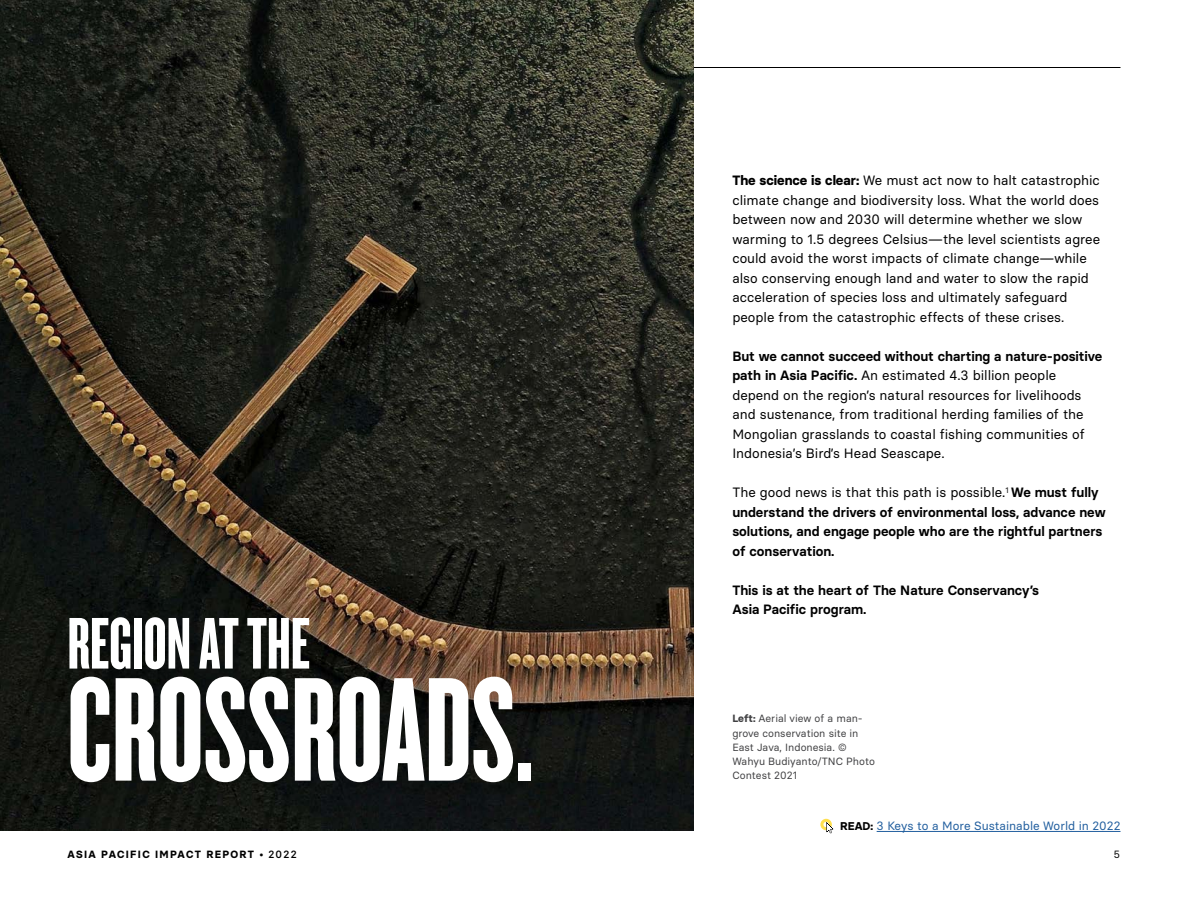
<style>
.page{position:relative;width:1188px;height:918px;background:#fff}
.page>*{position:absolute;margin:0;border:0;box-sizing:border-box;transform-origin:0 0}
.t1{font:153.9px "Knockout HTF67 Full Bantamwt";color:#fff}
.t2{font:76.05px "Knockout HTF67 Full Bantamwt";color:#fff}
.t3{font:13.5px/19.5px "Basier Square";color:#000}
.t4{font:600 13.5px/19.5px "Basier Square";color:#000}
.t5{font:12px "Basier Square";color:#215e9e}
.Footnote{font:10.5px/14.2px "Basier Square";color:#404042}
.t6{font:700 10.5px "Basier Square";letter-spacing:.12em;color:#000}
.t7{font:10.5px "Basier Square";color:#000}
.s1{font-weight:700}
.s2{font-weight:600}
.s3{font-weight:400}
.s4{font-weight:700;font-size:11.25px;color:#000}
.s5{font-weight:500}
</style>
<div class="page">
<img style="left:0;top:0;width:694px;height:830px">
<hr style="left:694px;top:67px;width:426px;height:1px;background:#000">
<div style="left:35px;top:583px;width:529px;height:233px;background:#000;opacity:.35"></div>
<hr style="left:877px;top:831px;width:244px;height:1px;background:#215e9e">
<div style="left:820px;top:819px;width:12px;height:11px;border:3px solid #ffe04f;border-radius:50%"></div>
<svg style="left:826px;top:822px;width:7px;height:12px"></svg>
<p class="t2" style="left:68px;top:605px;width:244px">REGION AT THE</p>
<p class="t1" style="left:68px;top:652px;width:467px">CROSSROADS.</p>
<p class="t3" style="left:732px;top:171px;width:369px"><span class="s1">The science is clear:</span> We must act now to halt catastrophic climate change and biodiversity loss. What the world does between now and 2030 will determine whether we slow warming to 1.5 degrees Celsius—the level scientists agree could avoid the worst impacts of climate change—while also conserving enough land and water to slow the rapid acceleration of species loss and ultimately safeguard people from the catastrophic effects of these crises.</p>
<p class="t3" style="left:732px;top:346px;width:372px"><span class="s2">But we cannot succeed without charting a nature-positive path in Asia Pacific.</span> An estimated 4.3 billion people depend on the region’s natural resources for livelihoods and sustenance, from traditional herding families of the Mongolian grasslands to coastal fishing communities of Indonesia’s Bird’s Head Seascape.</p>
<p class="t4" style="left:732px;top:483px;width:375px"><span class="s3">The good news is that this path is possible.</span><sup>1</sup> We must fully understand the drivers of environmental loss, advance new solutions, and engage people who are the rightful partners of conservation.</p>
<p class="t4" style="left:732px;top:580px;width:308px">This is at the heart of The Nature Conservancy’s<br>Asia Pacific program.</p>
<p class="Footnote" style="left:732px;top:711px;width:144px"><span class="s1">Left:</span> Aerial view of a man&shy;grove conservation site in<br>East Java, Indonesia. ©<br>Wahyu Budiyanto/TNC Photo<br>Contest 2021</p>
<p class="t5" style="left:840px;top:818px;width:282px"><span class="s4">READ:</span> 3 Keys to a More Sustainable World in 2022</p>
<p class="t6" style="left:68px;top:848px;width:231px">ASIA PACIFIC IMPACT REPORT • <span class="s5">2022</span></p>
<p class="t7" style="left:1114px;top:848px;width:8px">5</p>
</div>
